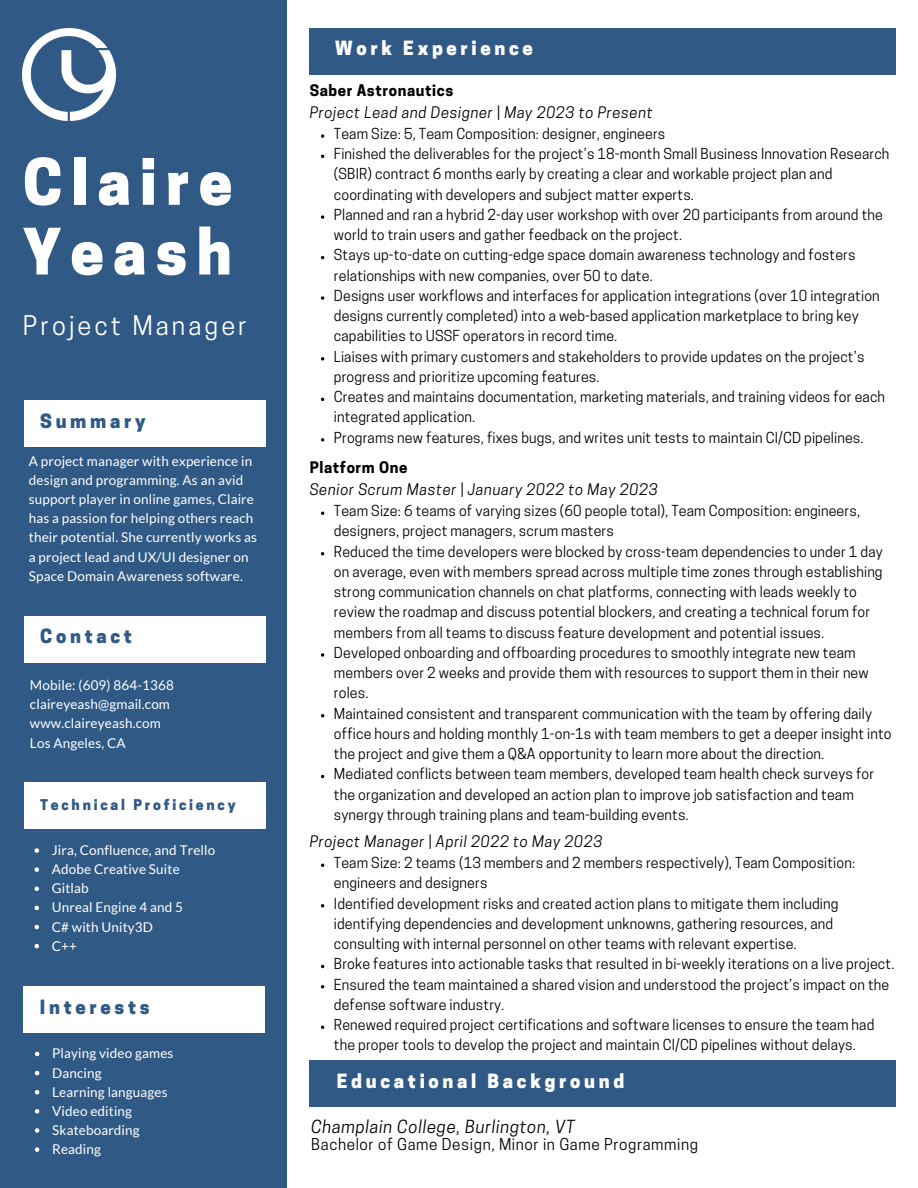
<style>
.page{position:relative;width:918px;height:1188px;background:#fff}
.page>*{position:absolute;margin:0;border:0;box-sizing:border-box;transform-origin:0 0}
.t1{font:800 60px/69.8px "Cooper Hewitt";letter-spacing:.15em;color:#fff}
.t2{font:25.5px "Cooper Hewitt";letter-spacing:.12em;color:#fff}
.t3{font:800 18.45px "Cooper Hewitt";letter-spacing:.2em;color:#fff}
.t4{font:800 18.45px "Cooper Hewitt";letter-spacing:.2em;color:#305a85}
.t5{font:italic 16.95px "Cooper Hewitt";letter-spacing:.04em;color:#000}
.t6{font:15.3px "Cooper Hewitt";letter-spacing:.04em;color:#000}
.t7{font:italic 15px "Cooper Hewitt";letter-spacing:.04em;color:#000}
.t8{font:700 15px "Cooper Hewitt";letter-spacing:.04em;color:#000}
.t9{font:14.25px/20.2px "Cooper Hewitt";letter-spacing:.01em;color:#000}
.t10{font:800 13.95px "Cooper Hewitt";letter-spacing:.2em;color:#305a85}
.t11{font:13.5px/19px "Lato";letter-spacing:.01em;color:#fff}
.s1{font-style:normal}
</style>
<div class="page">
<div style="left:0;top:0;width:287px;height:1188px;background:#305a85"></div>
<div style="left:24px;top:616px;width:242px;height:46px;background:#fff"></div>
<div style="left:310px;top:1061px;width:586px;height:46px;background:#305a85"></div>
<img style="left:23px;top:28px;width:92px;height:92px">
<div style="left:23px;top:986px;width:242px;height:46px;background:#fff"></div>
<svg style="left:35px;top:1052px;width:4px;height:4px"></svg>
<svg style="left:35px;top:1071px;width:4px;height:4px"></svg>
<svg style="left:35px;top:1090px;width:4px;height:4px"></svg>
<svg style="left:35px;top:1109px;width:4px;height:5px"></svg>
<svg style="left:35px;top:1128px;width:4px;height:5px"></svg>
<svg style="left:35px;top:1147px;width:4px;height:5px"></svg>
<div style="left:24px;top:783px;width:242px;height:46px;background:#fff"></div>
<svg style="left:35px;top:848px;width:4px;height:5px"></svg>
<svg style="left:35px;top:867px;width:4px;height:5px"></svg>
<svg style="left:35px;top:887px;width:4px;height:4px"></svg>
<svg style="left:35px;top:906px;width:4px;height:4px"></svg>
<svg style="left:35px;top:925px;width:4px;height:4px"></svg>
<svg style="left:35px;top:944px;width:4px;height:4px"></svg>
<div style="left:24px;top:400px;width:242px;height:46px;background:#fff"></div>
<div style="left:310px;top:28px;width:586px;height:46px;background:#305a85"></div>
<svg style="left:321px;top:134px;width:3px;height:4px"></svg>
<svg style="left:321px;top:215px;width:3px;height:4px"></svg>
<svg style="left:321px;top:296px;width:3px;height:4px"></svg>
<svg style="left:321px;top:357px;width:3px;height:4px"></svg>
<svg style="left:321px;top:438px;width:3px;height:4px"></svg>
<svg style="left:321px;top:653px;width:3px;height:4px"></svg>
<h4 class="t1" style="left:23px;top:155px;width:211px">Claire<br>Yeash</h4>
<h4 class="t2" style="left:23px;top:316px;width:225px">Project Manager</h4>
<p class="t4" style="left:40px;top:414px;width:107px">Summary</p>
<h3 class="t11" style="left:29px;top:451px;width:230px">A project manager with experience in design and programming. As an avid support player in online games, Claire has a passion for helping others reach their potential. She currently works as a project lead and UX/UI designer on Space Domain Awareness software.</h3>
<p class="t4" style="left:40px;top:629px;width:93px">Contact</p>
<h1 class="t11" style="left:30px;top:675px;width:145px">Mobile: (609) 864-1368</h1>
<h2 class="t11" style="left:30px;top:695px;width:142px">claireyeash@gmail.com</h2>
<h3 class="t11" style="left:30px;top:714px;width:132px">www.claireyeash.com</h3>
<p class="t11" style="left:30px;top:733px;width:97px">Los Angeles, CA</p>
<p class="t10" style="left:40px;top:800px;width:197px">Technical Proficiency</p>
<h3 class="t11" style="left:52px;top:840px;width:165px">Jira, Confluence, and Trello</h3>
<p class="t11" style="left:52px;top:859px;width:129px">Adobe Creative Suite</p>
<p class="t11" style="left:52px;top:879px;width:38px">Gitlab</p>
<p class="t11" style="left:52px;top:898px;width:133px">Unreal Engine 4 and 5</p>
<p class="t11" style="left:52px;top:917px;width:103px">C# with Unity3D</p>
<p class="t11" style="left:52px;top:936px;width:27px">C++</p>
<p class="t4" style="left:40px;top:1000px;width:111px">Interests</p>
<h4 class="t11" style="left:52px;top:1044px;width:123px">Playing video games</h4>
<p class="t11" style="left:52px;top:1063px;width:51px">Dancing</p>
<p class="t11" style="left:52px;top:1082px;width:117px">Learning languages</p>
<p class="t11" style="left:52px;top:1101px;width:81px">Video editing</p>
<p class="t11" style="left:52px;top:1120px;width:89px">Skateboarding</p>
<p class="t11" style="left:52px;top:1139px;width:50px">Reading</p>
<p class="t3" style="left:335px;top:41px;width:199px">Work Experience</p>
<p class="t8" style="left:310px;top:84px;width:145px">Saber Astronautics</p>
<p class="t7" style="left:310px;top:106px;width:345px">Project Lead and Designer <span class="s1">|</span> May 2023 to Present</p>
<p class="t9" style="left:334px;top:125px;width:333px">Team Size: 5, Team Composition: designer, engineers</p>
<p class="t9" style="left:334px;top:145px;width:557px">Finished the deliverables for the project’s 18-month Small Business Innovation Research (SBIR) contract 6 months early by creating a clear and workable project plan and coordinating with developers and subject matter experts.</p>
<p class="t9" style="left:334px;top:206px;width:551px">Planned and ran a hybrid 2-day user workshop with over 20 participants from around the world to train users and gather feedback on the project.</p>
<p class="t9" style="left:334px;top:247px;width:523px">Stays up-to-date on cutting-edge space domain awareness technology and fosters relationships with new companies, over 50 to date.</p>
<p class="t9" style="left:334px;top:287px;width:547px">Designs user workflows and interfaces for application integrations (over 10 integration designs currently completed) into a web-based application marketplace to bring key capabilities to USSF operators in record time.</p>
<h4 class="t9" style="left:334px;top:348px;width:532px">Liaises with primary customers and stakeholders to provide updates on the project’s progress and prioritize upcoming features.</h4>
<h4 class="t9" style="left:334px;top:388px;width:553px">Creates and maintains documentation, marketing materials, and training videos for each integrated application.</h4>
<p class="t9" style="left:334px;top:429px;width:531px">Programs new features, fixes bugs, and writes unit tests to maintain CI/CD pipelines.</p>
<p class="t8" style="left:310px;top:462px;width:99px">Platform One</p>
<p class="t7" style="left:310px;top:483px;width:349px">Senior Scrum Master <span class="s1">|</span> January 2022 to May 2023</p>
<p class="t9" style="left:334px;top:502px;width:528px">Team Size: 6 teams of varying sizes (60 people total), Team Composition: engineers, designers, project managers, scrum masters</p>
<p class="t9" style="left:334px;top:543px;width:550px">Reduced the time developers were blocked by cross-team dependencies to under 1 day on average, even with members spread across multiple time zones through establishing strong communication channels on chat platforms, connecting with leads weekly to review the roadmap and discuss potential blockers, and creating a technical forum for members from all teams to discuss feature development and potential issues.</p>
<h4 class="t9" style="left:334px;top:644px;width:536px">Developed onboarding and offboarding procedures to smoothly integrate new team members over 2 weeks and provide them with resources to support them in their new roles.</h4>
<p class="t9" style="left:334px;top:705px;width:559px">Maintained consistent and transparent communication with the team by offering daily office hours and holding monthly 1-on-1s with team members to get a deeper insight into the project and give them a Q&amp;A opportunity to learn more about the direction.</p>
<p class="t9" style="left:334px;top:766px;width:542px">Mediated conflicts between team members, developed team health check surveys for the organization and developed an action plan to improve job satisfaction and team synergy through training plans and team-building events.</p>
<p class="t7" style="left:310px;top:836px;width:294px">Project Manager <span class="s1">|</span> April 2022 to May 2023</p>
<p class="t9" style="left:334px;top:854px;width:523px">Team Size: 2 teams (13 members and 2 members respectively), Team Composition: engineers and designers</p>
<p class="t9" style="left:334px;top:895px;width:506px">Identified development risks and created action plans to mitigate them including identifying dependencies and development unknowns, gathering resources, and consulting with internal personnel on other teams with relevant expertise.</p>
<h3 class="t9" style="left:334px;top:956px;width:562px">Broke features into actionable tasks that resulted in bi-weekly iterations on a live project.</h3>
<h3 class="t9" style="left:334px;top:976px;width:557px">Ensured the team maintained a shared vision and understood the project’s impact on the defense software industry.</h3>
<h4 class="t9" style="left:334px;top:1016px;width:542px">Renewed required project certifications and software licenses to ensure the team had the proper tools to develop the project and maintain CI/CD pipelines without delays.</h4>
<h3 class="t3" style="left:337px;top:1074px;width:289px">Educational Background</h3>
<p class="t5" style="left:311px;top:1120px;width:265px">Champlain College, Burlington, VT</p>
<p class="t6" style="left:311px;top:1139px;width:388px">Bachelor of Game Design, Minor in Game Programming</p>
</div>
